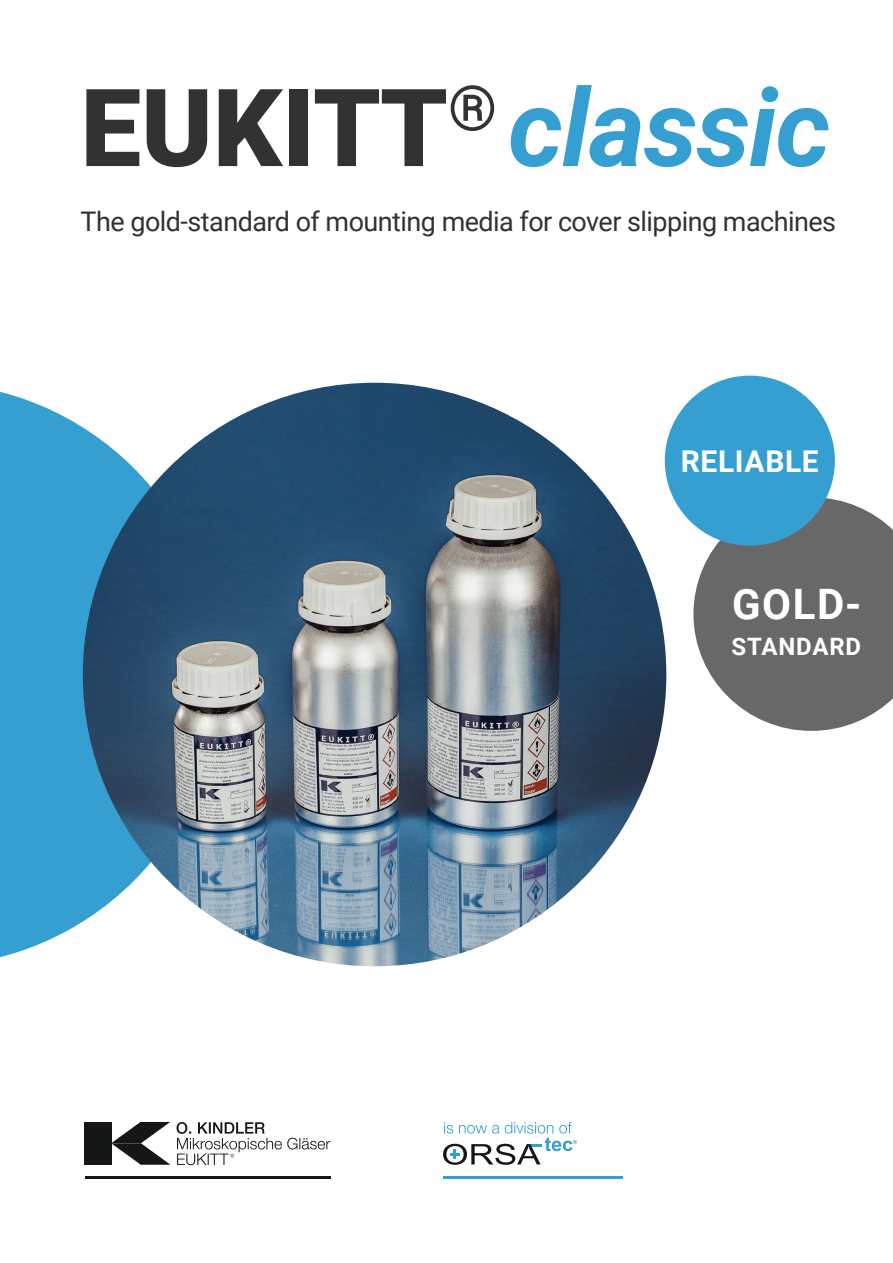
<style>
.page{position:relative;width:893px;height:1263px;background:#fff}
.page>*{position:absolute;margin:0;border:0;box-sizing:border-box;transform-origin:0 0}
.TITEL{font:italic 700 108px "Roboto";letter-spacing:-.015em;color:#369fd1}
.TITEL-2{font:700 42px "Roboto";color:#fff}
.TITEL-3{font:700 30px "Roboto";letter-spacing:.02em;color:#fff}
.DE_Titel_Sub{font:27px "Roboto";letter-spacing:-.02em;color:#323232}
.TITEL-4{font:700 24px "Roboto";letter-spacing:.035em;color:#fff}
.s1{font-weight:900;font-style:normal;color:#323232}
</style>
<div class="page">
<svg style="left:0;top:392px;width:219px;height:566px;fill:#369fd1"></svg>
<img style="left:83px;top:383px;width:583px;height:583px;border-radius:292px">
<svg style="left:177px;top:1122px;width:153px;height:43px"></svg>
<div style="left:85px;top:1122px;width:27px;height:43px;background:#151616"></div>
<svg style="left:112px;top:1122px;width:58px;height:43px"></svg>
<hr style="left:85px;top:1176px;width:245px;height:3px;background:#151616">
<svg style="left:443px;top:1122px;width:134px;height:43px"></svg>
<hr style="left:443px;top:1176px;width:180px;height:3px;background:#369fd1">
<svg style="left:693px;top:498px;width:200px;height:233px;background:#7b7b7b"></svg>
<div style="left:665px;top:376px;width:170px;height:170px;background:#369fd1;border-radius:50%"></div>
<p class="TITEL" style="left:81px;top:52px;width:752px"><span class="s1">EUKITT</span><sup>®</sup> classic</p>
<p class="DE_Titel_Sub" style="left:81px;top:202px;width:757px">The gold-standard of mounting media for cover slipping machines</p>
<p class="TITEL-3" style="left:681px;top:440px;width:139px">RELIABLE</p>
<p class="TITEL-2" style="left:732px;top:575px;width:131px">GOLD-</p>
<p class="TITEL-4" style="left:732px;top:630px;width:131px">STANDARD</p>
</div>
